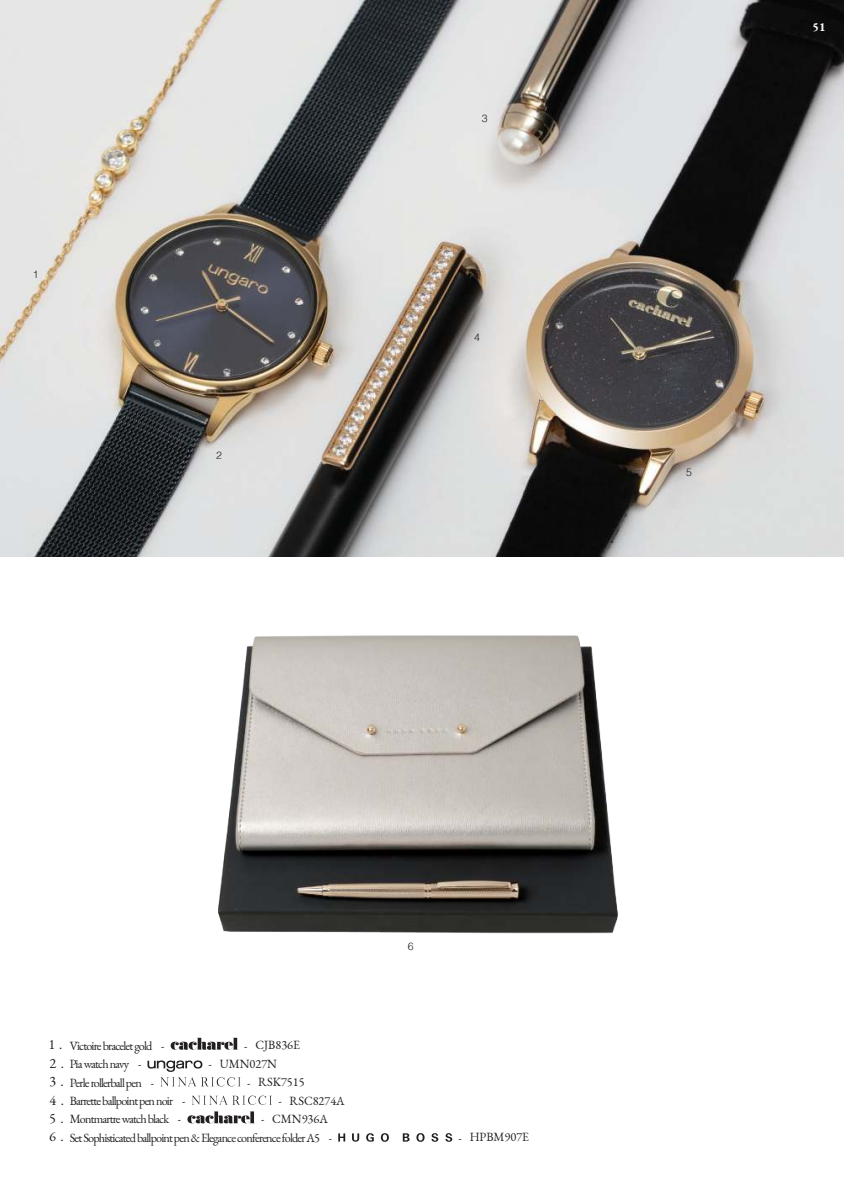
<style>
.page{position:relative;width:844px;height:1191px;background:#fff}
.page>*{position:absolute;margin:0;border:0;box-sizing:border-box;transform-origin:0 0}
.t1{font:12.25px "EB Garamond";letter-spacing:-.07em;color:#231f20}
.t2{font:12.25px "EB Garamond";color:#231f20}
.t3{font:700 12.25px "EB Garamond";color:#fff}
.t4{font:300 10.5px "Helvetica";color:#231f20}
.s1{font-size:14px}
</style>
<div class="page">
<img style="left:1px;top:0;width:842px;height:557px">
<img style="left:218px;top:635px;width:400px;height:299px">
<svg style="left:191px;top:1095px;width:81px;height:10px"></svg>
<svg style="left:171px;top:1037px;width:67px;height:13px"></svg>
<svg style="left:187px;top:1111px;width:67px;height:12px"></svg>
<svg style="left:147px;top:1060px;width:94px;height:27px"></svg>
<svg style="left:338px;top:1133px;width:7px;height:8px"></svg>
<svg style="left:352px;top:1133px;width:7px;height:8px"></svg>
<svg style="left:366px;top:1133px;width:7px;height:8px"></svg>
<svg style="left:431px;top:1133px;width:7px;height:8px"></svg>
<svg style="left:445px;top:1133px;width:7px;height:8px"></svg>
<svg style="left:381px;top:1133px;width:8px;height:8px"></svg>
<svg style="left:402px;top:1133px;width:7px;height:8px"></svg>
<svg style="left:416px;top:1133px;width:8px;height:8px"></svg>
<p class="t4" style="left:33px;top:268px;width:7px">1</p>
<p class="t4" style="left:216px;top:449px;width:7px">2</p>
<p class="t4" style="left:481px;top:112px;width:7px">3</p>
<p class="t4" style="left:474px;top:331px;width:7px">4</p>
<p class="t3" style="left:812px;top:20px;width:15px">51</p>
<p class="t4" style="left:685px;top:467px;width:7px">5</p>
<p class="t1" style="left:50px;top:1041px;width:116px"><span class="s1">1 .</span> Victoire bracelet gold -</p>
<p class="t2" style="left:244px;top:1040px;width:57px">- CJB836E</p>
<p class="t1" style="left:50px;top:1059px;width:93px"><span class="s1">2 .</span> Pia watch navy -</p>
<p class="t2" style="left:208px;top:1059px;width:70px">- UMN027N</p>
<p class="t1" style="left:50px;top:1078px;width:106px"><span class="s1">3 .</span> Perle rollerball pen -</p>
<p class="t2" style="left:247px;top:1077px;width:59px">- RSK7515</p>
<p class="t1" style="left:50px;top:1096px;width:137px"><span class="s1">4 .</span> Barrette ballpoint pen noir -</p>
<p class="t2" style="left:278px;top:1095px;width:68px">- RSC8274A</p>
<p class="t1" style="left:50px;top:1114px;width:133px"><span class="s1">5 .</span> Montmartre watch black -</p>
<p class="t2" style="left:261px;top:1114px;width:68px">- CMN936A</p>
<p class="t4" style="left:407px;top:940px;width:7px">6</p>
<p class="t1" style="left:50px;top:1133px;width:284px"><span class="s1">6 .</span> Set Sophisticated ballpoint pen &amp; Elegance conference folder A5 -</p>
<p class="t2" style="left:458px;top:1132px;width:72px">- HPBM907E</p>
</div>
